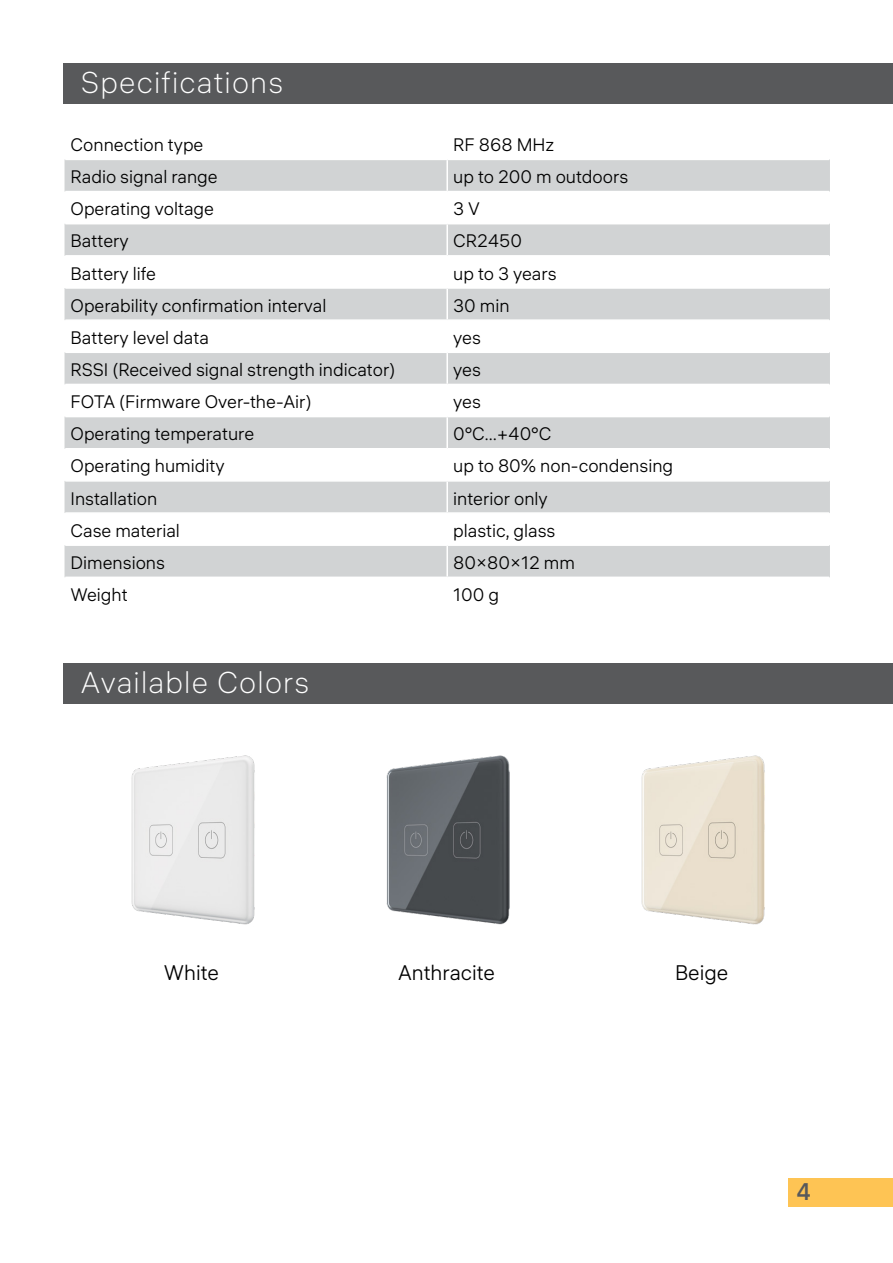
<style>
.page{position:relative;width:893px;height:1263px;background:#fff}
.page>*{position:absolute;margin:0;border:0;box-sizing:border-box;transform-origin:0 0}
.t1{font:30px "ALS Hauss VF";letter-spacing:.04em;color:#fff}
.t2{font:semi-condensed 24px "ALS Direct";color:#58595b}
.t3{font:21px "ALS Hauss VF";color:#000}
.t4{font:18px "ALS Hauss VF";color:#000}
</style>
<div class="page">
<div style="left:788px;top:1178px;width:105px;height:28px;background:#fec454"></div>
<div style="left:64px;top:64px;width:829px;height:40px;background:#58595b"></div>
<svg style="left:65px;top:159px;width:765px;height:418px;fill:#d1d3d4"></svg>
<hr style="left:446px;top:160px;width:2px;height:31px;background:#fff">
<hr style="left:446px;top:192px;width:2px;height:31px;background:#fff">
<hr style="left:446px;top:224px;width:2px;height:31px;background:#fff">
<hr style="left:446px;top:257px;width:2px;height:30px;background:#fff">
<hr style="left:446px;top:289px;width:2px;height:30px;background:#fff">
<hr style="left:446px;top:321px;width:2px;height:31px;background:#fff">
<hr style="left:446px;top:353px;width:2px;height:31px;background:#fff">
<hr style="left:446px;top:385px;width:2px;height:31px;background:#fff">
<hr style="left:446px;top:417px;width:2px;height:31px;background:#fff">
<hr style="left:446px;top:449px;width:2px;height:31px;background:#fff">
<hr style="left:446px;top:482px;width:2px;height:30px;background:#fff">
<hr style="left:446px;top:514px;width:2px;height:30px;background:#fff">
<hr style="left:446px;top:546px;width:2px;height:31px;background:#fff">
<hr style="left:65px;top:159px;width:382px;height:1px;background:#fff">
<hr style="left:447px;top:159px;width:382px;height:1px;background:#fff">
<hr style="left:65px;top:191px;width:382px;height:1px;background:#fff">
<hr style="left:447px;top:191px;width:382px;height:1px;background:#fff">
<hr style="left:65px;top:223px;width:382px;height:1px;background:#fff">
<hr style="left:447px;top:223px;width:382px;height:1px;background:#fff">
<hr style="left:65px;top:255px;width:382px;height:2px;background:#fff">
<hr style="left:447px;top:255px;width:382px;height:2px;background:#fff">
<hr style="left:65px;top:287px;width:382px;height:2px;background:#fff">
<hr style="left:447px;top:287px;width:382px;height:2px;background:#fff">
<hr style="left:65px;top:319px;width:382px;height:2px;background:#fff">
<hr style="left:447px;top:319px;width:382px;height:2px;background:#fff">
<hr style="left:65px;top:352px;width:382px;height:1px;background:#fff">
<hr style="left:447px;top:352px;width:382px;height:1px;background:#fff">
<hr style="left:65px;top:384px;width:382px;height:1px;background:#fff">
<hr style="left:447px;top:384px;width:382px;height:1px;background:#fff">
<hr style="left:65px;top:416px;width:382px;height:1px;background:#fff">
<hr style="left:447px;top:416px;width:382px;height:1px;background:#fff">
<hr style="left:65px;top:448px;width:382px;height:1px;background:#fff">
<hr style="left:447px;top:448px;width:382px;height:1px;background:#fff">
<hr style="left:65px;top:480px;width:382px;height:2px;background:#fff">
<hr style="left:447px;top:480px;width:382px;height:2px;background:#fff">
<hr style="left:65px;top:512px;width:382px;height:2px;background:#fff">
<hr style="left:447px;top:512px;width:382px;height:2px;background:#fff">
<hr style="left:65px;top:544px;width:382px;height:2px;background:#fff">
<hr style="left:447px;top:544px;width:382px;height:2px;background:#fff">
<div style="left:64px;top:663px;width:829px;height:41px;background:#58595b"></div>
<img style="left:131px;top:755px;width:124px;height:170px">
<img style="left:641px;top:755px;width:124px;height:170px">
<img style="left:386px;top:755px;width:124px;height:170px">
<h1 class="t1" style="left:81px;top:64px;width:204px">Specifications</h1>
<p class="t4" style="left:71px;top:134px;width:134px">Connection type</p>
<p class="t4" style="left:453px;top:134px;width:103px">RF 868 MHz</p>
<p class="t4" style="left:71px;top:166px;width:149px">Radio signal range</p>
<p class="t4" style="left:453px;top:166px;width:177px">up to 200 m outdoors</p>
<p class="t4" style="left:71px;top:198px;width:145px">Operating voltage</p>
<p class="t4" style="left:453px;top:198px;width:28px">3 V</p>
<p class="t4" style="left:71px;top:230px;width:60px">Battery</p>
<p class="t4" style="left:453px;top:230px;width:70px">CR2450</p>
<p class="t4" style="left:71px;top:262px;width:87px">Battery life</p>
<p class="t4" style="left:453px;top:262px;width:105px">up to 3 years</p>
<p class="t4" style="left:71px;top:294px;width:257px">Operability confirmation interval</p>
<p class="t4" style="left:453px;top:294px;width:58px">30 min</p>
<p class="t4" style="left:71px;top:326px;width:140px">Battery level data</p>
<p class="t4" style="left:453px;top:326px;width:29px">yes</p>
<p class="t4" style="left:71px;top:359px;width:326px">RSSI (Received signal strength indicator)</p>
<p class="t4" style="left:453px;top:359px;width:29px">yes</p>
<p class="t4" style="left:71px;top:391px;width:243px">FOTA (Firmware Over-the-Air)</p>
<p class="t4" style="left:453px;top:391px;width:29px">yes</p>
<p class="t4" style="left:71px;top:423px;width:185px">Operating temperature</p>
<p class="t4" style="left:453px;top:423px;width:100px">0°C…+40°C</p>
<p class="t4" style="left:71px;top:455px;width:156px">Operating humidity</p>
<p class="t4" style="left:453px;top:455px;width:221px">up to 80% non-condensing</p>
<p class="t4" style="left:71px;top:487px;width:88px">Installation</p>
<p class="t4" style="left:453px;top:487px;width:96px">interior only</p>
<p class="t4" style="left:71px;top:519px;width:111px">Case material</p>
<p class="t4" style="left:453px;top:519px;width:104px">plastic, glass</p>
<p class="t4" style="left:71px;top:551px;width:96px">Dimensions</p>
<p class="t4" style="left:453px;top:551px;width:123px">80×80×12 mm</p>
<p class="t4" style="left:71px;top:584px;width:59px">Weight</p>
<p class="t4" style="left:453px;top:584px;width:47px">100 g</p>
<h1 class="t1" style="left:81px;top:664px;width:230px">Available Colors</h1>
<p class="t3" style="left:164px;top:959px;width:57px">White</p>
<p class="t3" style="left:398px;top:959px;width:98px">Anthracite</p>
<p class="t3" style="left:675px;top:959px;width:55px">Beige</p>
<h2 class="t2" style="left:797px;top:1178px;width:16px">4</h2>
</div>
